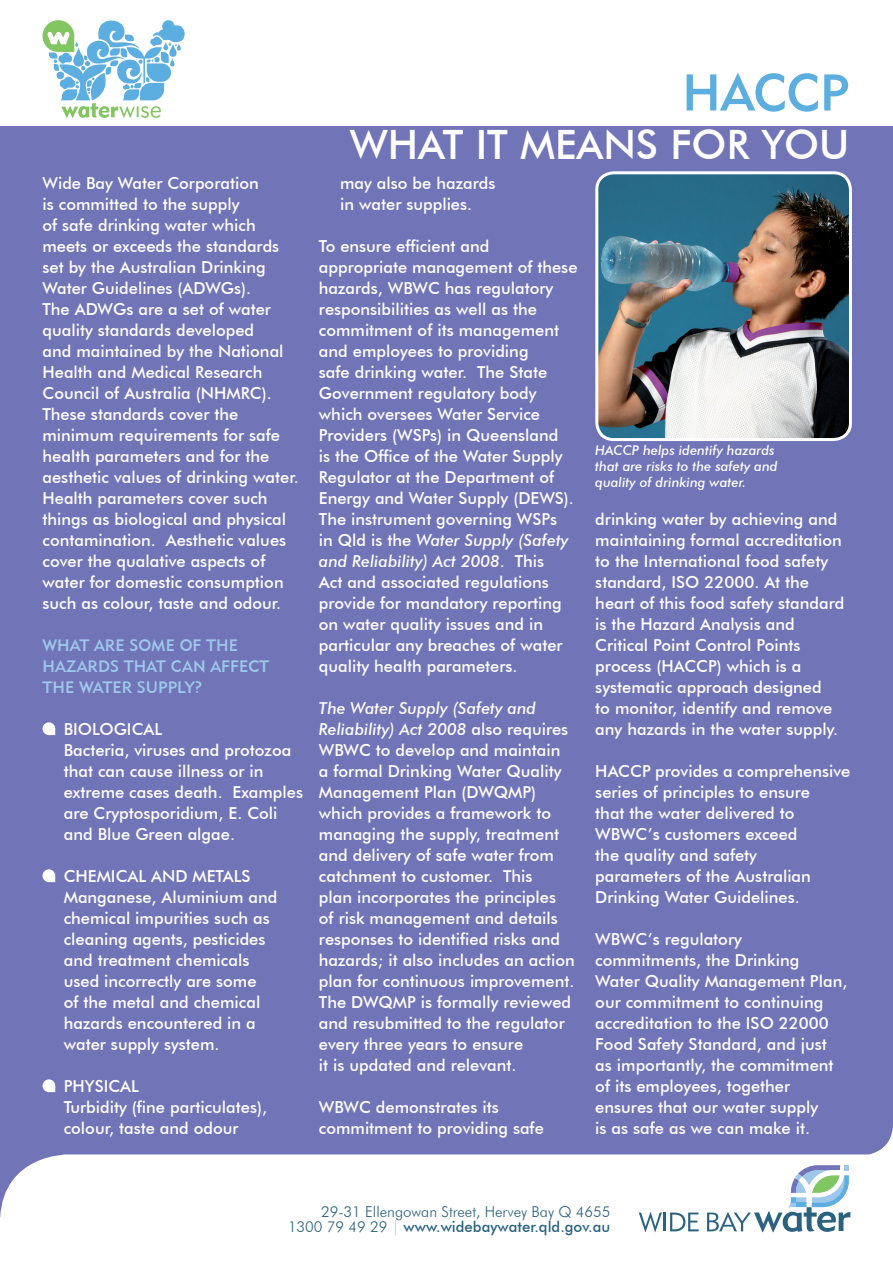
<style>
.page{position:relative;width:893px;height:1263px;background:#fff}
.page>*{position:absolute;margin:0;border:0;box-sizing:border-box;transform-origin:0 0}
.t1{font:51px "Geometric 415 BT Medium A";color:#5daee0}
.t2{font:500 40.5px "Futura BT";color:#fff}
.t3{font:500 16.5px/21px "Futura BT";color:#fff}
.t4{font:16.5px/21px "Geometric 415 BT Medium A";color:#9dc8eb}
.t5{font:300 15px/15px "Futura BT";color:#2b627f;text-align:right}
.t6{font:italic 500 13.5px/16.2px "Futura BT";color:#fff}
.s1{font-style:italic}
.s2{color:#9dc8eb}
.s3{font-weight:500}
</style>
<div class="page">
<div style="left:0;top:126px;width:893px;height:1091px;background:#7174b7"></div>
<svg style="left:639px;top:1212px;width:60px;height:20px"></svg>
<svg style="left:707px;top:1165px;width:143px;height:67px"></svg>
<svg style="left:43px;top:722px;width:12px;height:13px"></svg>
<svg style="left:43px;top:869px;width:12px;height:13px"></svg>
<svg style="left:43px;top:1079px;width:12px;height:13px"></svg>
<img style="left:597px;top:173px;width:253px;height:267px">
<div style="left:595px;top:171px;width:257px;height:270px;border:3px solid #fff;border-radius:17px"></div>
<svg style="left:43px;top:20px;width:142px;height:98px"></svg>
<p class="t3" style="left:43px;top:173px;width:258px">Wide Bay Water Corporation<br>is committed to the supply<br>of safe drinking water which meets or exceeds the standards set by the Australian Drinking<br>Water Guidelines (ADWGs).<br>The ADWGs are a set of water quality standards developed<br>and maintained by the National<br>Health and Medical Research<br>Council of Australia (NHMRC).<br>These standards cover the minimum requirements for safe health parameters and for the aesthetic values of drinking water.<br>Health parameters cover such things as biological and physical contamination. Aesthetic values cover the qualative aspects of water for domestic consumption such as colour, taste and odour.</p>
<p class="t4" style="left:43px;top:635px;width:228px">WHAT ARE SOME OF THE<br>HAZARDS THAT CAN AFFECT<br>THE WATER SUPPLY?</p>
<p class="t3" style="left:64px;top:719px;width:241px">BIOLOGICAL<br>Bacteria, viruses and protozoa that can cause illness or in extreme cases death. Examples are Cryptosporidium, E. Coli and Blue Green algae.</p>
<p class="t3" style="left:64px;top:866px;width:215px">CHEMICAL AND METALS<br>Manganese, Aluminium and chemical impurities such as cleaning agents, pesticides and treatment chemicals used incorrectly are some<br>of the metal and chemical hazards encountered in a water supply system.</p>
<p class="t3" style="left:64px;top:1076px;width:205px">PHYSICAL<br>Turbidity (fine particulates), colour, taste and odour</p>
<h1 class="t1" style="left:682px;top:61px;width:169px">HACCP</h1>
<h2 class="t2" style="left:350px;top:120px;width:501px">WHAT IT MEANS FOR YOU</h2>
<p class="t3" style="left:340px;top:173px;width:157px">may also be hazards in water supplies.</p>
<p class="t3" style="left:319px;top:235px;width:260px">To ensure efficient and appropriate management of these hazards, WBWC has regulatory responsibilities as well as the commitment of its management and employees to providing<br>safe drinking water. The State<br>Government regulatory body which oversees Water Service<br>Providers (WSPs) in Queensland<br>is the Office of the Water Supply<br>Regulator at the Department of<br>Energy and Water Supply (DEWS).<br>The instrument governing WSPs<br>in Qld is the <span class="s1">Water Supply (Safety and Reliability) Act 2008</span>. This<br>Act and associated regulations provide for mandatory reporting on water quality issues and in particular any breaches of water quality health parameters.</p>
<p class="t3" style="left:319px;top:698px;width:257px"><span class="s1">The Water Supply (Safety and<br>Reliability) Act 2008</span> also requires<br>WBWC to develop and maintain<br>a formal Drinking Water Quality<br>Management Plan (DWQMP) which provides a framework to managing the supply, treatment and delivery of safe water from catchment to customer. This<br>plan incorporates the principles of risk management and details responses to identified risks and hazards; it also includes an action plan for continuous improvement.<br>The DWQMP is formally reviewed and resubmitted to the regulator every three years to ensure<br>it is updated and relevant.</p>
<p class="t3" style="left:319px;top:1097px;width:226px">WBWC demonstrates its commitment to providing safe</p>
<p class="t6" style="left:595px;top:442px;width:184px">HACCP helps identify hazards that are risks to the safety and quality of drinking water.</p>
<p class="t3" style="left:595px;top:509px;width:251px">drinking water by achieving and maintaining formal accreditation to the International food safety standard, ISO 22000. At the heart of this food safety standard is the Hazard Analysis and<br>Critical Point Control Points process (HACCP) which is a systematic approach designed<br>to monitor, identify and remove any hazards in the water supply.</p>
<p class="t3" style="left:595px;top:761px;width:257px">HACCP provides a comprehensive series of principles to ensure<br>that the water delivered to<br>WBWC’s customers exceed<br>the quality and safety<br>parameters of the Australian<br>Drinking Water Guidelines.</p>
<p class="t3" style="left:595px;top:929px;width:254px">WBWC’s regulatory commitments, the Drinking<br>Water Quality Management Plan, our commitment to continuing accreditation to the ISO 22000<br>Food Safety Standard, and just as importantly, the commitment of its employees, together ensures that our water supply<br>is as safe as we can make it.</p>
<p class="t5" style="left:288px;top:1204px;width:324px">29-31 Ellengowan Street, Hervey Bay Q 4655<br>1300 79 49 29 <span class="s2">|</span> <span class="s3">www.widebaywater.qld.gov.au</span></p>
</div>
